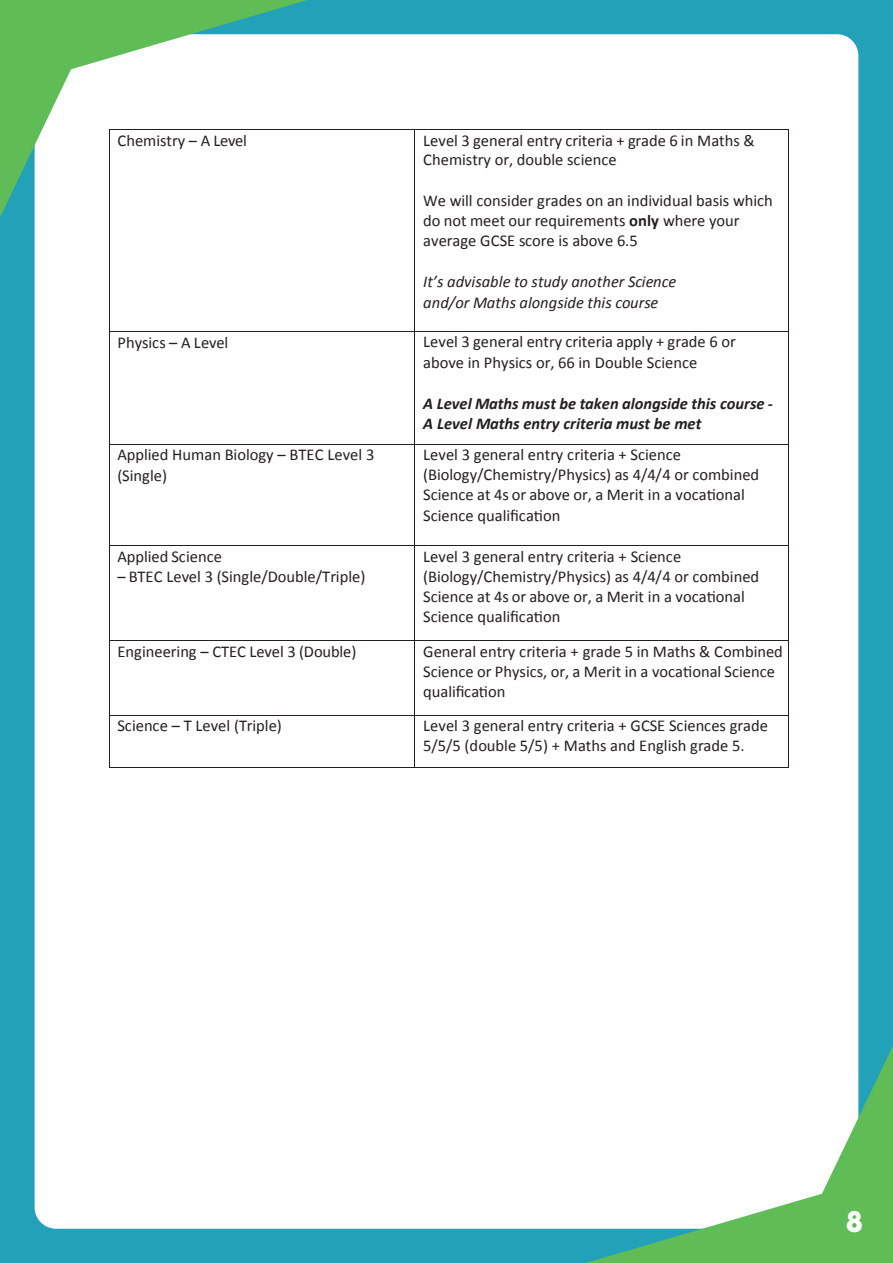
<style>
.page{position:relative;width:893px;height:1263px;background:#23a1b9}
.page>*{position:absolute;margin:0;border:0;box-sizing:border-box;transform-origin:0 0}
.t1{font:700 28.05px "ITC Avant Garde Pro";color:#fff}
.t2{font:16.5px/20.1px "Calibri";color:#231f20}
.t3{font:italic 700 16.5px/20px "Calibri";letter-spacing:-.005em;color:#231f20}
.t4{font:italic 16.5px/21px "Calibri";color:#231f20}
.s1{font-weight:700}
</style>
<div class="page">
<div style="left:35px;top:34px;width:823px;height:1195px;background:#fff;border-radius:21px"></div>
<svg style="left:586px;top:1045px;width:307px;height:218px"></svg>
<hr style="left:110px;top:129px;width:305px;height:1px;background:#231f20">
<hr style="left:415px;top:129px;width:373px;height:1px;background:#231f20">
<hr style="left:109px;top:130px;width:1px;height:201px;background:#231f20">
<hr style="left:415px;top:130px;width:1px;height:201px;background:#231f20">
<hr style="left:788px;top:130px;width:1px;height:201px;background:#231f20">
<hr style="left:110px;top:331px;width:305px;height:1px;background:#231f20">
<hr style="left:415px;top:331px;width:373px;height:1px;background:#231f20">
<hr style="left:109px;top:332px;width:1px;height:112px;background:#231f20">
<hr style="left:415px;top:332px;width:1px;height:112px;background:#231f20">
<hr style="left:788px;top:332px;width:1px;height:112px;background:#231f20">
<hr style="left:110px;top:444px;width:305px;height:1px;background:#231f20">
<hr style="left:415px;top:444px;width:373px;height:1px;background:#231f20">
<hr style="left:109px;top:444px;width:1px;height:101px;background:#231f20">
<hr style="left:415px;top:444px;width:1px;height:101px;background:#231f20">
<hr style="left:788px;top:444px;width:1px;height:101px;background:#231f20">
<hr style="left:110px;top:545px;width:305px;height:1px;background:#231f20">
<hr style="left:415px;top:545px;width:373px;height:1px;background:#231f20">
<hr style="left:109px;top:546px;width:1px;height:94px;background:#231f20">
<hr style="left:415px;top:546px;width:1px;height:94px;background:#231f20">
<hr style="left:788px;top:546px;width:1px;height:94px;background:#231f20">
<hr style="left:110px;top:640px;width:305px;height:1px;background:#231f20">
<hr style="left:415px;top:640px;width:373px;height:1px;background:#231f20">
<hr style="left:109px;top:641px;width:1px;height:74px;background:#231f20">
<hr style="left:415px;top:641px;width:1px;height:74px;background:#231f20">
<hr style="left:788px;top:641px;width:1px;height:74px;background:#231f20">
<hr style="left:110px;top:715px;width:305px;height:1px;background:#231f20">
<hr style="left:415px;top:715px;width:373px;height:1px;background:#231f20">
<hr style="left:109px;top:715px;width:1px;height:52px;background:#231f20">
<hr style="left:110px;top:767px;width:305px;height:1px;background:#231f20">
<hr style="left:415px;top:715px;width:1px;height:52px;background:#231f20">
<hr style="left:415px;top:767px;width:373px;height:1px;background:#231f20">
<hr style="left:788px;top:715px;width:1px;height:52px;background:#231f20">
<svg style="left:0;top:0;width:307px;height:217px"></svg>
<p class="t2" style="left:117px;top:130px;width:131px">Chemistry – A Level</p>
<p class="t2" style="left:423px;top:130px;width:333px">Level 3 general entry criteria + grade 6 in Maths &amp;<br>Chemistry or, double science</p>
<p class="t2" style="left:423px;top:190px;width:351px">We will consider grades on an individual basis which do not meet our requirements <span class="s1">only</span> where your average GCSE score is above 6.5</p>
<p class="t4" style="left:423px;top:270px;width:255px">It’s advisable to study another Science and/or Maths alongside this course</p>
<p class="t2" style="left:117px;top:332px;width:112px">Physics – A Level</p>
<p class="t2" style="left:423px;top:331px;width:314px">Level 3 general entry criteria apply + grade 6 or above in Physics or, 66 in Double Science</p>
<p class="t3" style="left:423px;top:393px;width:351px">A Level Maths must be taken alongside this course -<br>A Level Maths entry criteria must be met</p>
<p class="t2" style="left:117px;top:444px;width:258px">Applied Human Biology – BTEC Level 3 (Single)</p>
<p class="t2" style="left:423px;top:444px;width:337px">Level 3 general entry criteria + Science (Biology/Chemistry/Physics) as 4/4/4 or combined Science at 4s or above or, a Merit in a vocational Science qualification</p>
<p class="t2" style="left:117px;top:546px;width:106px">Applied Science</p>
<p class="t2" style="left:117px;top:566px;width:249px">– BTEC Level 3 (Single/Double/Triple)</p>
<p class="t2" style="left:423px;top:546px;width:337px">Level 3 general entry criteria + Science (Biology/Chemistry/Physics) as 4/4/4 or combined Science at 4s or above or, a Merit in a vocational Science qualification</p>
<p class="t2" style="left:117px;top:641px;width:241px">Engineering – CTEC Level 3 (Double)</p>
<p class="t2" style="left:423px;top:640px;width:361px">General entry criteria + grade 5 in Maths &amp; Combined<br>Science or Physics, or, a Merit in a vocational Science qualification</p>
<p class="t2" style="left:117px;top:715px;width:166px">Science – T Level (Triple)</p>
<p class="t2" style="left:423px;top:715px;width:346px">Level 3 general entry criteria + GCSE Sciences grade<br>5/5/5 (double 5/5) + Maths and English grade 5.</p>
<h1 class="t1" style="left:846px;top:1203px;width:19px">8</h1>
</div>
